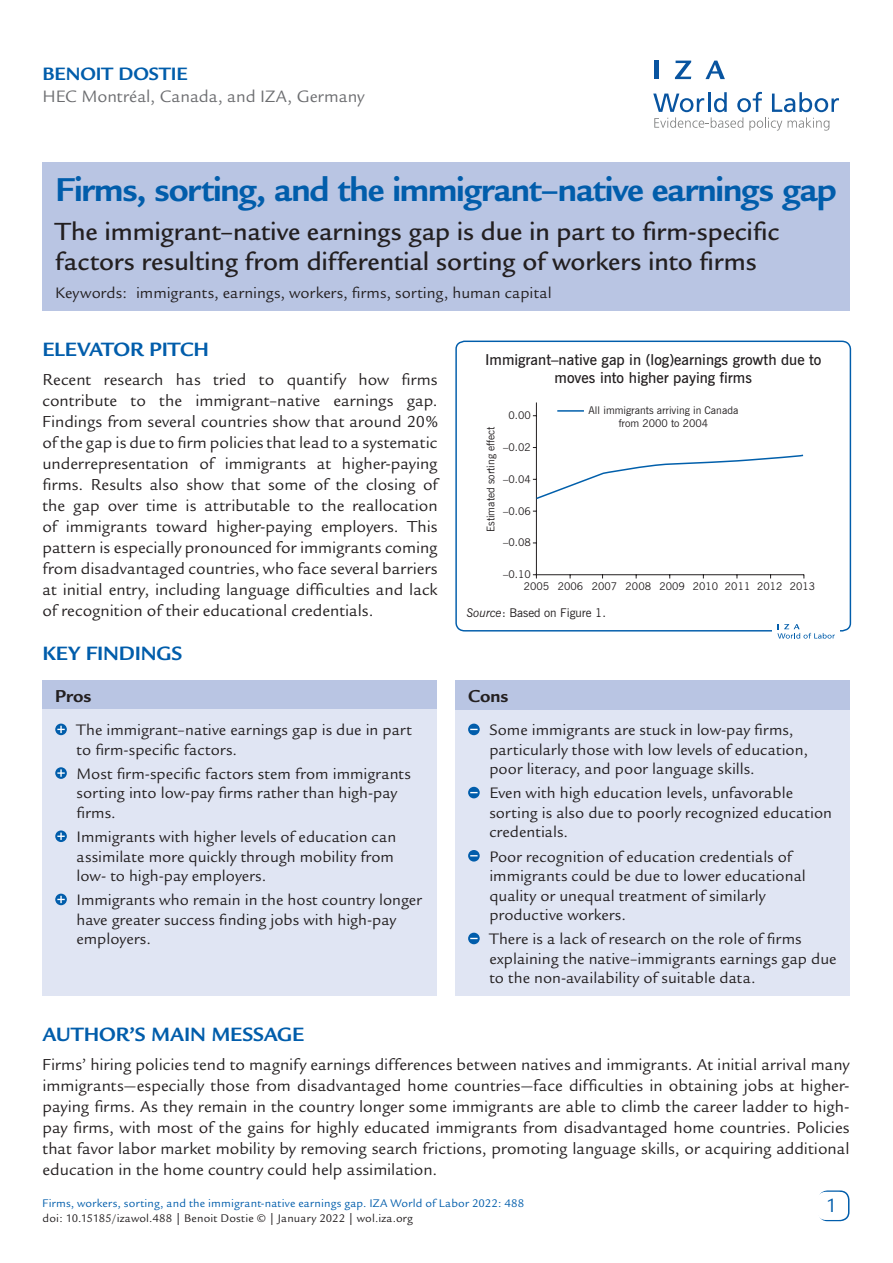
<style>
.page{position:relative;width:893px;height:1263px;background:#fff}
.page>*{position:absolute;margin:0;border:0;box-sizing:border-box;transform-origin:0 0}
.Cover__Title{font:700 36px "Legacy Sans";letter-spacing:-.03em;color:#015dab}
.Cover__Subtitle{font:500 27px/30px "Legacy Sans";color:#231f20}
.Main__A_Level_Headin{font:700 21px "Legacy Sans";letter-spacing:-.01em;color:#015dab}
.t1{font:21px "Legacy Sans";color:#015dab}
.Cover__AuthorName{font:700 19.5px "Legacy Sans";letter-spacing:-.005em;color:#015dab}
.Cover__Pro_Con_Heade{font:700 18.75px "Legacy Sans";letter-spacing:-.005em;color:#231f20}
.Cover__Affiliation{font:18px "Legacy Sans";letter-spacing:-.005em;color:#6c6d70}
.Main__Bodytext{font:17.25px/21px "Legacy Sans";color:#231f20;text-align:justify}
.Cover__Pro_Con_Bulle{font:16.5px/19.5px "Legacy Sans";letter-spacing:.005em;color:#231f20}
.Keywords{font:16.5px "Legacy Sans";letter-spacing:.005em;color:#231f20}
.t2{font:600 15px/18px "News Gothic BT";color:#231f20;text-align:center}
.Cover_Footer{font:12px "Legacy Sans";letter-spacing:.015em;color:#015dab}
.t3{font:12px "Legacy Sans";letter-spacing:.015em;color:#231f20}
.t4{font:12px "News Gothic BT";color:#231f20}
.t5{font:10.65px/12.8px "News Gothic BT";color:#231f20;text-align:center}
.s1{font-style:italic}
</style>
<div class="page">
<div style="left:43px;top:162px;width:807px;height:149px;background:#b9c5e3"></div>
<div style="left:818px;top:1190px;width:31px;height:31px;border:2px solid #015dab;border-radius:9px"></div>
<div style="left:817px;top:1192px;width:30px;height:28px;background:#fff;border-radius:9px"></div>
<svg style="left:653px;top:92px;width:186px;height:39px"></svg>
<hr style="left:654px;top:61px;width:4px;height:18px;background:#0854a0">
<svg style="left:675px;top:61px;width:16px;height:18px"></svg>
<svg style="left:705px;top:61px;width:20px;height:18px"></svg>
<div style="left:455px;top:680px;width:394px;height:315px;background:#e0e5f3"></div>
<div style="left:455px;top:680px;width:395px;height:29px;background:#b9c5e3"></div>
<svg style="left:468px;top:724px;width:12px;height:11px"></svg>
<svg style="left:468px;top:787px;width:12px;height:11px"></svg>
<svg style="left:468px;top:850px;width:12px;height:11px"></svg>
<svg style="left:468px;top:933px;width:12px;height:11px"></svg>
<div style="left:42px;top:680px;width:395px;height:315px;background:#e0e5f3"></div>
<div style="left:42px;top:680px;width:395px;height:28px;background:#b9c5e3"></div>
<svg style="left:55px;top:724px;width:12px;height:11px"></svg>
<svg style="left:57px;top:726px;width:8px;height:7px"></svg>
<svg style="left:55px;top:767px;width:12px;height:12px"></svg>
<svg style="left:57px;top:769px;width:8px;height:8px"></svg>
<svg style="left:55px;top:830px;width:12px;height:12px"></svg>
<svg style="left:57px;top:832px;width:8px;height:8px"></svg>
<svg style="left:55px;top:894px;width:12px;height:11px"></svg>
<svg style="left:57px;top:896px;width:8px;height:7px"></svg>
<svg style="left:455px;top:341px;width:396px;height:291px"></svg>
<div style="left:772px;top:619px;width:68px;height:25px;background:#fff"></div>
<svg style="left:777px;top:624px;width:58px;height:15px"></svg>
<p class="Cover__AuthorName" style="left:43px;top:63px;width:147px">BENOIT DOSTIE</p>
<p class="Cover__Affiliation" style="left:43px;top:86px;width:324px">HEC Montréal, Canada, and IZA, Germany</p>
<p class="Cover__Title" style="left:55px;top:169px;width:783px">Firms, sorting, and the immigrant–native earnings gap</p>
<p class="Cover__Subtitle" style="left:55px;top:216px;width:725px">The immigrant–native earnings gap is due in part to firm-specific factors resulting from differential sorting of workers into firms</p>
<p class="Keywords" style="left:55px;top:283px;width:498px">Keywords: immigrants, earnings, workers, firms, sorting, human capital</p>
<p class="Main__A_Level_Headin" style="left:42px;top:337px;width:168px">ELEVATOR PITCH</p>
<p class="Main__Bodytext" style="left:42px;top:369px;width:397px">Recent research has tried to quantify how firms contribute to the immigrant–native earnings gap.<br>Findings from several countries show that around 20% of the gap is due to firm policies that lead to a systematic underrepresentation of immigrants at higher-paying firms. Results also show that some of the closing of the gap over time is attributable to the reallocation of immigrants toward higher-paying employers. This pattern is especially pronounced for immigrants coming from disadvantaged countries, who face several barriers at initial entry, including language difficulties and lack of recognition of their educational credentials.</p>
<p class="Main__A_Level_Headin" style="left:42px;top:641px;width:141px">KEY FINDINGS</p>
<p class="Cover__Pro_Con_Heade" style="left:55px;top:686px;width:38px">Pros</p>
<p class="Cover__Pro_Con_Bulle" style="left:77px;top:720px;width:337px">The immigrant–native earnings gap is due in part to firm-specific factors.</p>
<p class="Cover__Pro_Con_Bulle" style="left:77px;top:764px;width:336px">Most firm-specific factors stem from immigrants sorting into low-pay firms rather than high-pay firms.</p>
<p class="Cover__Pro_Con_Bulle" style="left:77px;top:827px;width:321px">Immigrants with higher levels of education can assimilate more quickly through mobility from low- to high-pay employers.</p>
<p class="Cover__Pro_Con_Bulle" style="left:77px;top:890px;width:347px">Immigrants who remain in the host country longer have greater success finding jobs with high-pay employers.</p>
<p class="t2" style="left:485px;top:350px;width:338px">Immigrant–native gap in (log)earnings growth due to moves into higher paying firms</p>
<p class="t5" style="left:509px;top:409px;width:24px">0.00</p>
<p class="t5" style="left:484px;top:532px;width:107px;rotate:-90deg">Estimated sorting effect</p>
<p class="t5" style="left:503px;top:441px;width:29px">–0.02</p>
<p class="t5" style="left:503px;top:472px;width:29px">–0.04</p>
<p class="t5" style="left:503px;top:504px;width:29px">–0.06</p>
<p class="t5" style="left:503px;top:536px;width:29px">–0.08</p>
<p class="t5" style="left:589px;top:404px;width:151px">All immigrants arriving in Canada from 2000 to 2004</p>
<p class="t5" style="left:503px;top:568px;width:29px">–0.10</p>
<p class="t5" style="left:524px;top:580px;width:27px">2005</p>
<p class="t5" style="left:558px;top:580px;width:259px">2006 2007 2008 2009 2010 2011 2012 2013</p>
<p class="t4" style="left:466px;top:606px;width:141px"><span class="s1">Source</span>: Based on Figure 1.</p>
<p class="Cover__Pro_Con_Heade" style="left:468px;top:686px;width:42px">Cons</p>
<p class="Cover__Pro_Con_Bulle" style="left:489px;top:720px;width:320px">Some immigrants are stuck in low-pay firms, particularly those with low levels of education, poor literacy, and poor language skills.</p>
<p class="Cover__Pro_Con_Bulle" style="left:489px;top:784px;width:344px">Even with high education levels, unfavorable sorting is also due to poorly recognized education credentials.</p>
<p class="Cover__Pro_Con_Bulle" style="left:489px;top:847px;width:318px">Poor recognition of education credentials of immigrants could be due to lower educational quality or unequal treatment of similarly productive workers.</p>
<p class="Cover__Pro_Con_Bulle" style="left:489px;top:929px;width:349px">There is a lack of research on the role of firms explaining the native–immigrants earnings gap due to the non-availability of suitable data.</p>
<p class="Main__A_Level_Headin" style="left:43px;top:1022px;width:263px">AUTHOR’S MAIN MESSAGE</p>
<p class="Main__Bodytext" style="left:43px;top:1054px;width:809px">Firms’ hiring policies tend to magnify earnings differences between natives and immigrants. At initial arrival many immigrants—especially those from disadvantaged home countries—face difficulties in obtaining jobs at higher&shy;paying firms. As they remain in the country longer some immigrants are able to climb the career ladder to high&shy;pay firms, with most of the gains for highly educated immigrants from disadvantaged home countries. Policies that favor labor market mobility by removing search frictions, promoting language skills, or acquiring additional education in the home country could help assimilation.</p>
<p class="Cover_Footer" style="left:43px;top:1196px;width:483px">Firms, workers, sorting, and the immigrant-native earnings gap. IZA World of Labor 2022: 488</p>
<p class="t3" style="left:43px;top:1211px;width:372px">doi: 10.15185/izawol.488 | Benoit Dostie © | January 2022 | wol.iza.org</p>
<p class="t1" style="left:828px;top:1194px;width:13px">1</p>
</div>
